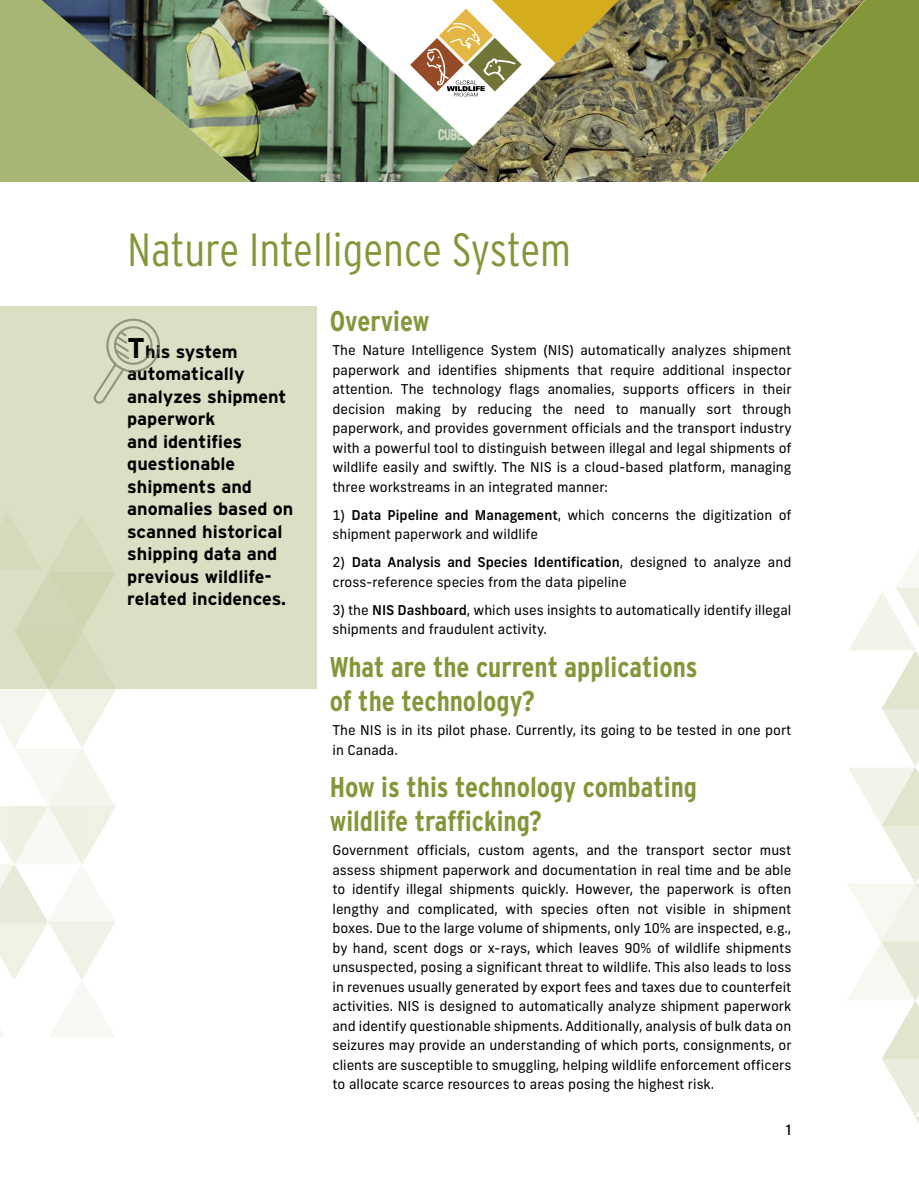
<style>
.page{position:relative;width:919px;height:1187px;background:#fff}
.page>*{position:absolute;margin:0;border:0;box-sizing:border-box;transform-origin:0 0}
.t1{font:300 condensed 46.5px "Interstate";color:#829739}
.t2{font:700 condensed 28.5px/34.2px "Interstate";color:#829739}
.t3{font:700 18px/22.5px "Interstate";color:#000}
.t4{font:15px "Interstate";color:#000}
.t5{font:13.5px/19.5px "New Frank";color:#000}
.s1{font-size:28.5px}
.s2{font-weight:500}
</style>
<div class="page">
<div style="left:886px;top:0;width:32px;height:182px;background:#829739"></div>
<svg style="left:473px;top:0;width:413px;height:182px;background:#8b8a56"></svg>
<svg style="left:304px;top:0;width:169px;height:182px"></svg>
<img style="left:0;top:0;width:304px;height:182px">
<div style="left:0;top:306px;width:316px;height:383px;background:#dae0c4"></div>
<svg style="left:93px;top:318px;width:67px;height:85px"></svg>
<h1 class="t1" style="left:128px;top:224px;width:445px">Nature Intelligence System</h1>
<h3 class="t3" style="left:127px;top:340px;width:167px"><span class="s1">T</span>his system automatically analyzes shipment paperwork<br>and identifies questionable shipments and anomalies based on scanned historical shipping data and previous wildlife&shy;related incidences.</h3>
<h2 class="t2" style="left:330px;top:304px;width:101px">Overview</h2>
<p class="t5" style="left:332px;top:340px;width:460px;text-align:justify">The Nature Intelligence System (NIS) automatically analyzes shipment paperwork and identifies shipments that require additional inspector attention. The technology flags anomalies, supports officers in their decision making by reducing the need to manually sort through paperwork, and provides government officials and the transport industry with a powerful tool to distinguish between illegal and legal shipments of wildlife easily and swiftly. The NIS is a cloud-based platform, managing three workstreams in an integrated manner:</p>
<p class="t5" style="left:332px;top:505px;width:460px">1) <span class="s2">Data Pipeline and Management</span>, which concerns the digitization of shipment paperwork and wildlife</p>
<p class="t5" style="left:332px;top:552px;width:460px">2) <span class="s2">Data Analysis and Species Identification</span>, designed to analyze and cross-reference species from the data pipeline</p>
<p class="t5" style="left:332px;top:600px;width:460px">3) the <span class="s2">NIS Dashboard</span>, which uses insights to automatically identify illegal shipments and fraudulent activity.</p>
<h2 class="t2" style="left:330px;top:649px;width:369px">What are the current applications of the technology?</h2>
<p class="t5" style="left:332px;top:720px;width:460px">The NIS is in its pilot phase. Currently, its going to be tested in one port in Canada.</p>
<h2 class="t2" style="left:330px;top:770px;width:369px">How is this technology combating wildlife trafficking?</h2>
<p class="t5" style="left:332px;top:840px;width:460px;text-align:justify">Government officials, custom agents, and the transport sector must assess shipment paperwork and documentation in real time and be able to identify illegal shipments quickly. However, the paperwork is often lengthy and complicated, with species often not visible in shipment boxes. Due to the large volume of shipments, only 10% are inspected, e.g., by hand, scent dogs or x-rays, which leaves 90% of wildlife shipments unsuspected, posing a significant threat to wildlife. This also leads to loss in revenues usually generated by export fees and taxes due to counterfeit activities. NIS is designed to automatically analyze shipment paperwork and identify questionable shipments. Additionally, analysis of bulk data on seizures may provide an understanding of which ports, consignments, or clients are susceptible to smuggling, helping wildlife enforcement officers to allocate scarce resources to areas posing the highest risk.</p>
<p class="t4" style="left:786px;top:1121px;width:7px">1</p>
</div>
